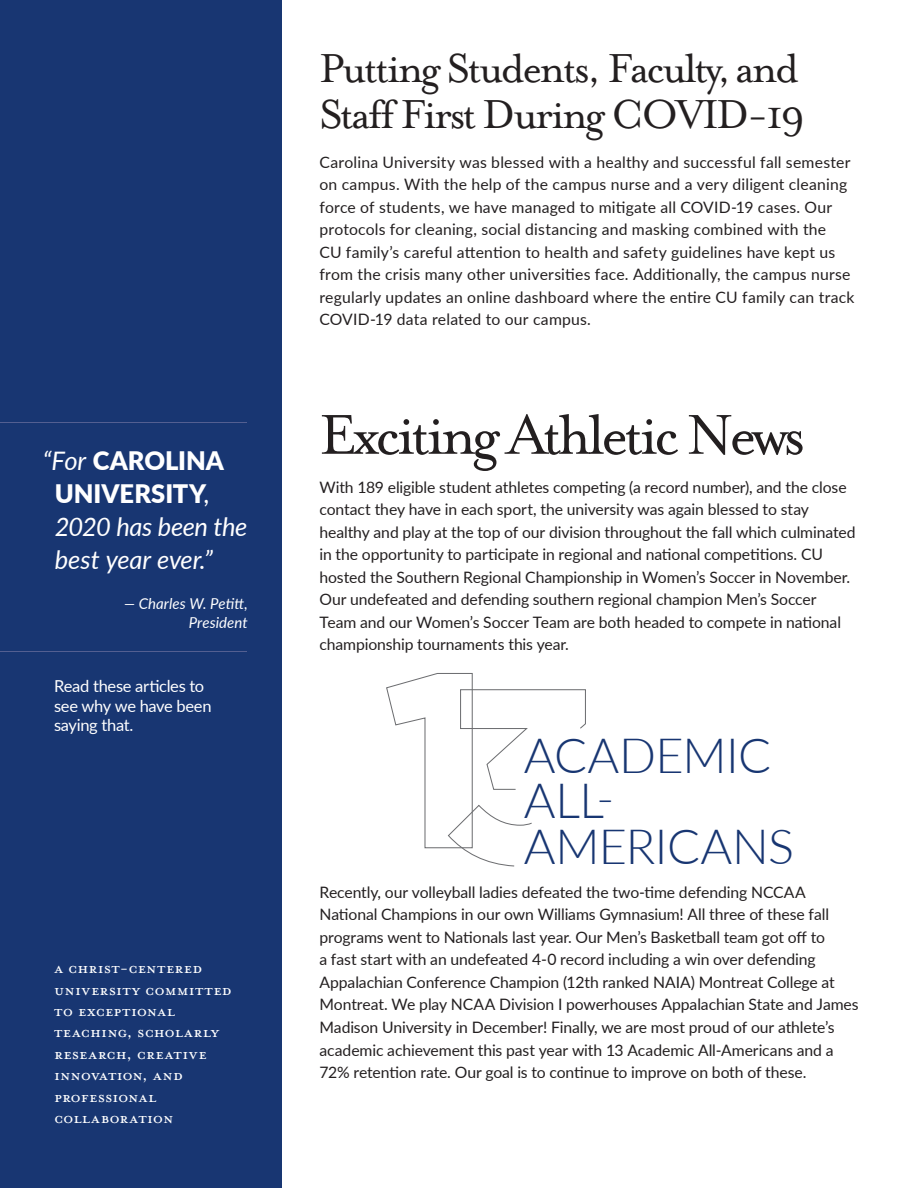
<style>
.page{position:relative;width:918px;height:1188px;background:#fff}
.page>*{position:absolute;margin:0;border:0;box-sizing:border-box;transform-origin:0 0}
.t1{font:64.5px "Mrs Eaves Roman";letter-spacing:-.06em;color:#231f20}
.t2{font:300 48.75px/45.5px "Lato";letter-spacing:-.01em;color:#183672}
.t3{font:46.5px/46.5px "Mrs Eaves Roman";letter-spacing:-.05em;color:#231f20}
.t4{font:italic 25.5px/33px "Lato";letter-spacing:-.015em;color:#fff}
.t5{font:21px/21.5px "Mrs Eaves All Petite Caps OT";letter-spacing:.005em;color:#fff}
.t6{font:16.5px/19.5px "Lato";letter-spacing:-.02em;color:#fff}
.t7{font:15.75px/22.5px "Lato";letter-spacing:-.005em;color:#231f20}
.t8{font:15.75px/22.5px "Lato";letter-spacing:.015em;color:#231f20}
.t9{font:italic 15px/19.5px "Lato";letter-spacing:.005em;color:#fff;text-align:right}
.s1{font-weight:900;font-style:normal}
.s2{font-style:normal}
</style>
<div class="page">
<div style="left:0;top:0;width:281px;height:1188px;background:#183672"></div>
<svg style="left:386px;top:673px;width:200px;height:194px"></svg>
<hr style="left:0;top:651px;width:247px;height:1px;background:#535f91">
<hr style="left:0;top:422px;width:247px;height:1px;background:#535f91">
<h3 class="t4" style="left:55px;top:443px;width:194px;text-indent:-12px">“For <span class="s1">CAROLINA<br>UNIVERSITY</span><span class="s2">,<br></span>2020 has been the best year ever.”</h3>
<p class="t9" style="left:124px;top:593px;width:125px">— Charles W. Petitt,<br>President</p>
<p class="t6" style="left:54px;top:676px;width:159px">Read these articles to see why we have been saying that.</p>
<h3 class="t5" style="left:54px;top:956px;width:180px">A Christ-centered<br>University committed to exceptional teaching, scholarly research, creative innovation, and professional collaboration</h3>
<h3 class="t3" style="left:319px;top:45px;width:487px">Putting Students, Faculty, and<br>Staff First During COVID-19</h3>
<p class="t8" style="left:319px;top:150px;width:537px">Carolina University was blessed with a healthy and successful fall semester on campus. With the help of the campus nurse and a very diligent cleaning force of students, we have managed to mitigate all COVID-19 cases. Our protocols for cleaning, social distancing and masking combined with the<br>CU family’s careful attention to health and safety guidelines have kept us from the crisis many other universities face. Additionally, the campus nurse regularly updates an online dashboard where the entire CU family can track COVID-19 data related to our campus.</p>
<h1 class="t1" style="left:319px;top:400px;width:487px">Exciting Athletic News</h1>
<p class="t7" style="left:319px;top:475px;width:538px">With 189 eligible student athletes competing (a record number), and the close contact they have in each sport, the university was again blessed to stay healthy and play at the top of our division throughout the fall which culminated in the opportunity to participate in regional and national competitions. CU hosted the Southern Regional Championship in Women’s Soccer in November.<br>Our undefeated and defending southern regional champion Men’s Soccer Team and our Women’s Soccer Team are both headed to compete in national championship tournaments this year.</p>
<h2 class="t2" style="left:524px;top:731px;width:272px">ACADEMIC<br>ALL-<br>AMERICANS</h2>
<p class="t7" style="left:319px;top:880px;width:541px">Recently, our volleyball ladies defeated the two-time defending NCCAA National Champions in our own Williams Gymnasium! All three of these fall programs went to Nationals last year. Our Men’s Basketball team got off to<br>a fast start with an undefeated 4-0 record including a win over defending Appalachian Conference Champion (12th ranked NAIA) Montreat College at Montreat. We play NCAA Division I powerhouses Appalachian State and James Madison University in December! Finally, we are most proud of our athlete’s academic achievement this past year with 13 Academic All-Americans and a 72% retention rate. Our goal is to continue to improve on both of these.</p>
</div>
